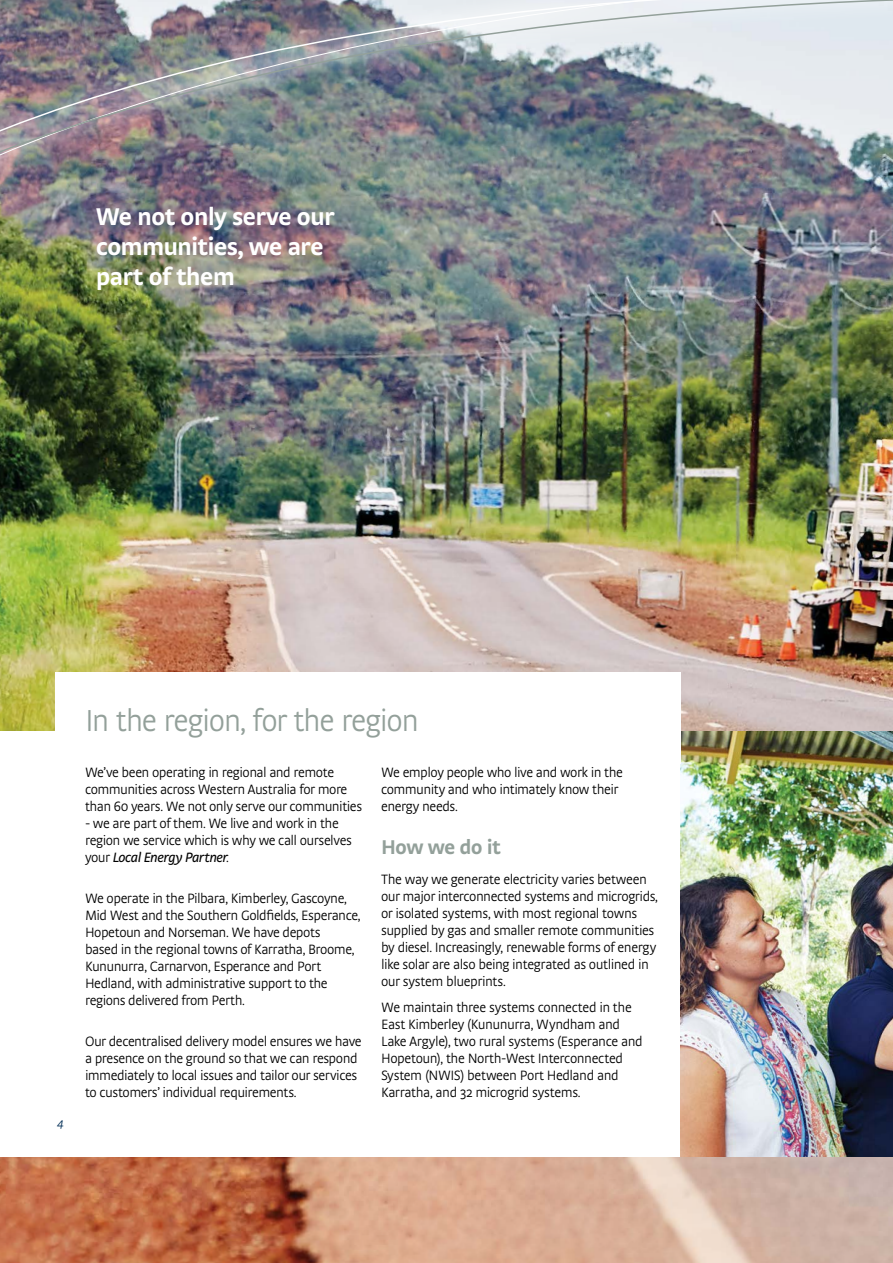
<style>
.page{position:relative;width:893px;height:1263px;background:#fff}
.page>*{position:absolute;margin:0;border:0;box-sizing:border-box;transform-origin:0 0}
.t1{font:300 31.95px "Strada OT";letter-spacing:-.045em;color:#93a09a}
.t2{font:700 25.5px/30px "Strada OT";letter-spacing:-.035em;color:#fff}
.t3{font:700 21px "Strada OT";letter-spacing:-.035em;color:#93a09a}
.t4{font:300 14.25px/17.1px "Strada OT";letter-spacing:-.035em;color:#000}
.t5{font:italic 300 12.75px "Strada OT";color:#002e56}
.s1{font-weight:400;font-style:italic}
</style>
<div class="page">
<img style="left:0;top:332px;width:893px;height:931px">
<div style="left:0;top:731px;width:893px;height:426px;background:#fff"></div>
<img style="left:680px;top:731px;width:213px;height:426px">
<img style="left:0;top:314px;width:893px;height:18px">
<img style="left:0;top:287px;width:893px;height:27px">
<img style="left:0;top:0;width:893px;height:287px">
<div style="left:55px;top:672px;width:625px;height:91px;background:#fff"></div>
<h2 class="t2" style="left:96px;top:201px;width:240px">We not only serve our communities, we are part of them</h2>
<p class="t5" style="left:57px;top:1115px;width:8px">4</p>
<h1 class="t1" style="left:85px;top:702px;width:335px">In the region, for the region</h1>
<p class="t4" style="left:85px;top:763px;width:279px">We’ve been operating in regional and remote communities across Western Australia for more than 60 years. We not only serve our communities</p>
<p class="t4" style="left:85px;top:815px;width:268px">- we are part of them. We live and work in the region we service which is why we call ourselves your <span class="s1">Local Energy Partner</span>.</p>
<p class="t4" style="left:85px;top:889px;width:277px">We operate in the Pilbara, Kimberley, Gascoyne, Mid West and the Southern Goldfields, Esperance, Hopetoun and Norseman. We have depots<br>based in the regional towns of Karratha, Broome, Kununurra, Carnarvon, Esperance and Port Hedland, with administrative support to the regions delivered from Perth.</p>
<p class="t4" style="left:85px;top:1032px;width:278px">Our decentralised delivery model ensures we have a presence on the ground so that we can respond immediately to local issues and tailor our services to customers’ individual requirements.</p>
<p class="t4" style="left:381px;top:763px;width:243px">We employ people who live and work in the community and who intimately know their energy needs.</p>
<h3 class="t3" style="left:381px;top:834px;width:121px">How we do it</h3>
<p class="t4" style="left:381px;top:870px;width:278px">The way we generate electricity varies between our major interconnected systems and microgrids, or isolated systems, with most regional towns supplied by gas and smaller remote communities by diesel. Increasingly, renewable forms of energy like solar are also being integrated as outlined in our system blueprints.</p>
<p class="t4" style="left:381px;top:999px;width:263px">We maintain three systems connected in the East Kimberley (Kununurra, Wyndham and Lake Argyle), two rural systems (Esperance and Hopetoun), the North-West Interconnected System (NWIS) between Port Hedland and Karratha, and 32 microgrid systems.</p>
</div>
